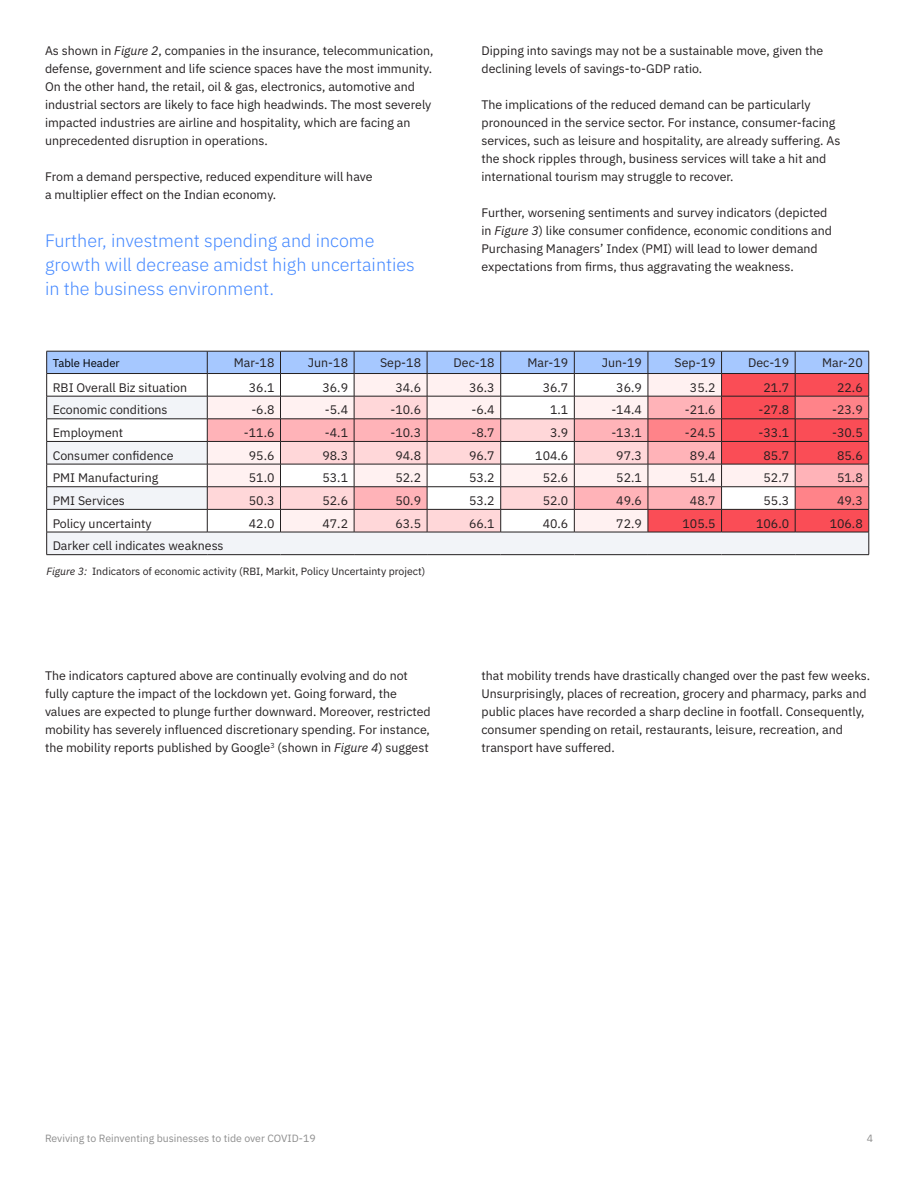
<style>
.page{position:relative;width:918px;height:1188px;background:#fff}
.page>*{position:absolute;margin:0;border:0;box-sizing:border-box;transform-origin:0 0}
.Quote_Highlighted_te{font:300 18px/24px "IBM Plex Sans";color:#4589ff}
.Body_copy{font:12.3px/18px "IBM Plex Sans";color:#231f20}
.Quote_Highlighted_te-2{font:12.3px/18px "IBM Plex Sans";color:#231f20}
.Table_Header{font:11.25px "IBM Plex Sans";color:#000}
.Figure_caption{font:10.5px "IBM Plex Sans";color:#231f20}
.t1{font:10.5px "IBM Plex Sans";color:#8d8d8d}
.s1{font-style:italic}
</style>
<div class="page">
<svg style="left:46px;top:351px;width:824px;height:203px"></svg>
<hr style="left:46px;top:554px;width:161px;height:1px;background:#231f20">
<hr style="left:207px;top:554px;width:73px;height:1px;background:#231f20">
<hr style="left:280px;top:554px;width:74px;height:1px;background:#231f20">
<hr style="left:354px;top:554px;width:73px;height:1px;background:#231f20">
<hr style="left:427px;top:554px;width:74px;height:1px;background:#231f20">
<hr style="left:501px;top:554px;width:73px;height:1px;background:#231f20">
<hr style="left:574px;top:554px;width:74px;height:1px;background:#231f20">
<hr style="left:648px;top:554px;width:74px;height:1px;background:#231f20">
<hr style="left:722px;top:554px;width:73px;height:1px;background:#231f20">
<hr style="left:795px;top:554px;width:74px;height:1px;background:#231f20">
<p class="Body_copy" style="left:45px;top:40px;width:390px">As shown in <span class="s1">Figure 2</span>, companies in the insurance, telecommunication, defense, government and life science spaces have the most immunity.<br>On the other hand, the retail, oil &amp; gas, electronics, automotive and industrial sectors are likely to face high headwinds. The most severely impacted industries are airline and hospitality, which are facing an unprecedented disruption in operations.</p>
<p class="Body_copy" style="left:45px;top:166px;width:329px">From a demand perspective, reduced expenditure will have a multiplier effect on the Indian economy.</p>
<p class="Quote_Highlighted_te" style="left:45px;top:227px;width:371px">Further, investment spending and income growth will decrease amidst high uncertainties in the business environment.</p>
<p class="Quote_Highlighted_te-2" style="left:482px;top:40px;width:343px">Dipping into savings may not be a sustainable move, given the declining levels of savings-to-GDP ratio.</p>
<p class="Body_copy" style="left:482px;top:94px;width:361px">The implications of the reduced demand can be particularly pronounced in the service sector. For instance, consumer-facing services, such as leisure and hospitality, are already suffering. As the shock ripples through, business services will take a hit and international tourism may struggle to recover.</p>
<p class="Body_copy" style="left:482px;top:202px;width:352px">Further, worsening sentiments and survey indicators (depicted in <span class="s1">Figure 3</span>) like consumer confidence, economic conditions and Purchasing Managers’ Index (PMI) will lead to lower demand expectations from firms, thus aggravating the weakness.</p>
<p class="Table_Header" style="left:53px;top:354px;width:69px">Table Header</p>
<p class="Body_copy" style="left:234px;top:353px;width:42px">Mar-18</p>
<p class="Body_copy" style="left:308px;top:353px;width:42px">Jun-18</p>
<p class="Body_copy" style="left:380px;top:353px;width:43px">Sep-18</p>
<p class="Body_copy" style="left:454px;top:353px;width:43px">Dec-18</p>
<p class="Body_copy" style="left:528px;top:353px;width:42px">Mar-19</p>
<p class="Body_copy" style="left:602px;top:353px;width:42px">Jun-19</p>
<p class="Body_copy" style="left:674px;top:353px;width:43px">Sep-19</p>
<p class="Body_copy" style="left:748px;top:353px;width:43px">Dec-19</p>
<p class="Body_copy" style="left:822px;top:353px;width:42px">Mar-20</p>
<p class="Body_copy" style="left:53px;top:377px;width:136px">RBI Overall Biz situation</p>
<p class="Body_copy" style="left:249px;top:377px;width:27px">36.1</p>
<p class="Body_copy" style="left:322px;top:377px;width:27px">36.9</p>
<p class="Body_copy" style="left:395px;top:377px;width:27px">34.6</p>
<p class="Body_copy" style="left:469px;top:377px;width:27px">36.3</p>
<p class="Body_copy" style="left:543px;top:377px;width:27px">36.7</p>
<p class="Body_copy" style="left:616px;top:377px;width:27px">36.9</p>
<p class="Body_copy" style="left:690px;top:377px;width:27px">35.2</p>
<p class="Body_copy" style="left:764px;top:377px;width:27px">21.7</p>
<p class="Body_copy" style="left:837px;top:377px;width:27px">22.6</p>
<p class="Body_copy" style="left:53px;top:400px;width:116px">Economic conditions</p>
<p class="Body_copy" style="left:251px;top:400px;width:25px">-6.8</p>
<p class="Body_copy" style="left:325px;top:400px;width:25px">-5.4</p>
<p class="Body_copy" style="left:391px;top:400px;width:32px">-10.6</p>
<p class="Body_copy" style="left:472px;top:400px;width:25px">-6.4</p>
<p class="Body_copy" style="left:550px;top:400px;width:20px">1.1</p>
<p class="Body_copy" style="left:611px;top:400px;width:32px">-14.4</p>
<p class="Body_copy" style="left:685px;top:400px;width:32px">-21.6</p>
<p class="Body_copy" style="left:759px;top:400px;width:32px">-27.8</p>
<p class="Body_copy" style="left:832px;top:400px;width:32px">-23.9</p>
<p class="Body_copy" style="left:53px;top:423px;width:72px">Employment</p>
<p class="Body_copy" style="left:244px;top:423px;width:32px">-11.6</p>
<p class="Body_copy" style="left:325px;top:423px;width:25px">-4.1</p>
<p class="Body_copy" style="left:391px;top:423px;width:32px">-10.3</p>
<p class="Body_copy" style="left:472px;top:423px;width:25px">-8.7</p>
<p class="Body_copy" style="left:550px;top:423px;width:20px">3.9</p>
<p class="Body_copy" style="left:611px;top:423px;width:32px">-13.1</p>
<p class="Body_copy" style="left:685px;top:423px;width:32px">-24.5</p>
<p class="Body_copy" style="left:759px;top:423px;width:32px">-33.1</p>
<p class="Body_copy" style="left:832px;top:423px;width:32px">-30.5</p>
<p class="Body_copy" style="left:53px;top:445px;width:122px">Consumer confidence</p>
<p class="Body_copy" style="left:249px;top:445px;width:27px">95.6</p>
<p class="Body_copy" style="left:322px;top:445px;width:27px">98.3</p>
<p class="Body_copy" style="left:395px;top:445px;width:27px">94.8</p>
<p class="Body_copy" style="left:469px;top:445px;width:27px">96.7</p>
<p class="Body_copy" style="left:535px;top:445px;width:35px">104.6</p>
<p class="Body_copy" style="left:616px;top:445px;width:27px">97.3</p>
<p class="Body_copy" style="left:690px;top:445px;width:27px">89.4</p>
<p class="Body_copy" style="left:764px;top:445px;width:27px">85.7</p>
<p class="Body_copy" style="left:837px;top:445px;width:27px">85.6</p>
<p class="Body_copy" style="left:53px;top:468px;width:107px">PMI Manufacturing</p>
<p class="Body_copy" style="left:249px;top:468px;width:27px">51.0</p>
<p class="Body_copy" style="left:322px;top:468px;width:27px">53.1</p>
<p class="Body_copy" style="left:395px;top:468px;width:27px">52.2</p>
<p class="Body_copy" style="left:469px;top:468px;width:27px">53.2</p>
<p class="Body_copy" style="left:543px;top:468px;width:27px">52.6</p>
<p class="Body_copy" style="left:616px;top:468px;width:27px">52.1</p>
<p class="Body_copy" style="left:690px;top:468px;width:27px">51.4</p>
<p class="Body_copy" style="left:764px;top:468px;width:27px">52.7</p>
<p class="Body_copy" style="left:837px;top:468px;width:27px">51.8</p>
<p class="Body_copy" style="left:53px;top:491px;width:74px">PMI Services</p>
<p class="Body_copy" style="left:249px;top:491px;width:27px">50.3</p>
<p class="Body_copy" style="left:322px;top:491px;width:27px">52.6</p>
<p class="Body_copy" style="left:395px;top:491px;width:27px">50.9</p>
<p class="Body_copy" style="left:469px;top:491px;width:27px">53.2</p>
<p class="Body_copy" style="left:543px;top:491px;width:27px">52.0</p>
<p class="Body_copy" style="left:616px;top:491px;width:27px">49.6</p>
<p class="Body_copy" style="left:690px;top:491px;width:27px">48.7</p>
<p class="Body_copy" style="left:764px;top:491px;width:27px">55.3</p>
<p class="Body_copy" style="left:837px;top:491px;width:27px">49.3</p>
<p class="Body_copy" style="left:53px;top:513px;width:101px">Policy uncertainty</p>
<p class="Body_copy" style="left:249px;top:513px;width:27px">42.0</p>
<p class="Body_copy" style="left:322px;top:513px;width:27px">47.2</p>
<p class="Body_copy" style="left:395px;top:513px;width:27px">63.5</p>
<p class="Body_copy" style="left:469px;top:513px;width:27px">66.1</p>
<p class="Body_copy" style="left:543px;top:513px;width:27px">40.6</p>
<p class="Body_copy" style="left:616px;top:513px;width:27px">72.9</p>
<p class="Body_copy" style="left:682px;top:513px;width:35px">105.5</p>
<p class="Body_copy" style="left:756px;top:513px;width:35px">106.0</p>
<p class="Body_copy" style="left:830px;top:513px;width:35px">106.8</p>
<p class="Body_copy" style="left:53px;top:536px;width:172px">Darker cell indicates weakness</p>
<p class="Figure_caption" style="left:46px;top:563px;width:380px"><span class="s1">Figure 3:</span> Indicators of economic activity (RBI, Markit, Policy Uncertainty project)</p>
<p class="Body_copy" style="left:45px;top:666px;width:387px">The indicators captured above are continually evolving and do not fully capture the impact of the lockdown yet. Going forward, the values are expected to plunge further downward. Moreover, restricted mobility has severely influenced discretionary spending. For instance, the mobility reports published by Google<sup>3</sup> (shown in <span class="s1">Figure 4</span>) suggest</p>
<p class="Body_copy" style="left:482px;top:666px;width:390px">that mobility trends have drastically changed over the past few weeks.<br>Unsurprisingly, places of recreation, grocery and pharmacy, parks and public places have recorded a sharp decline in footfall. Consequently, consumer spending on retail, restaurants, leisure, recreation, and transport have suffered.</p>
<p class="t1" style="left:45px;top:1130px;width:272px">Reviving to Reinventing businesses to tide over COVID-19</p>
<p class="t1" style="left:867px;top:1130px;width:8px">4</p>
</div>
